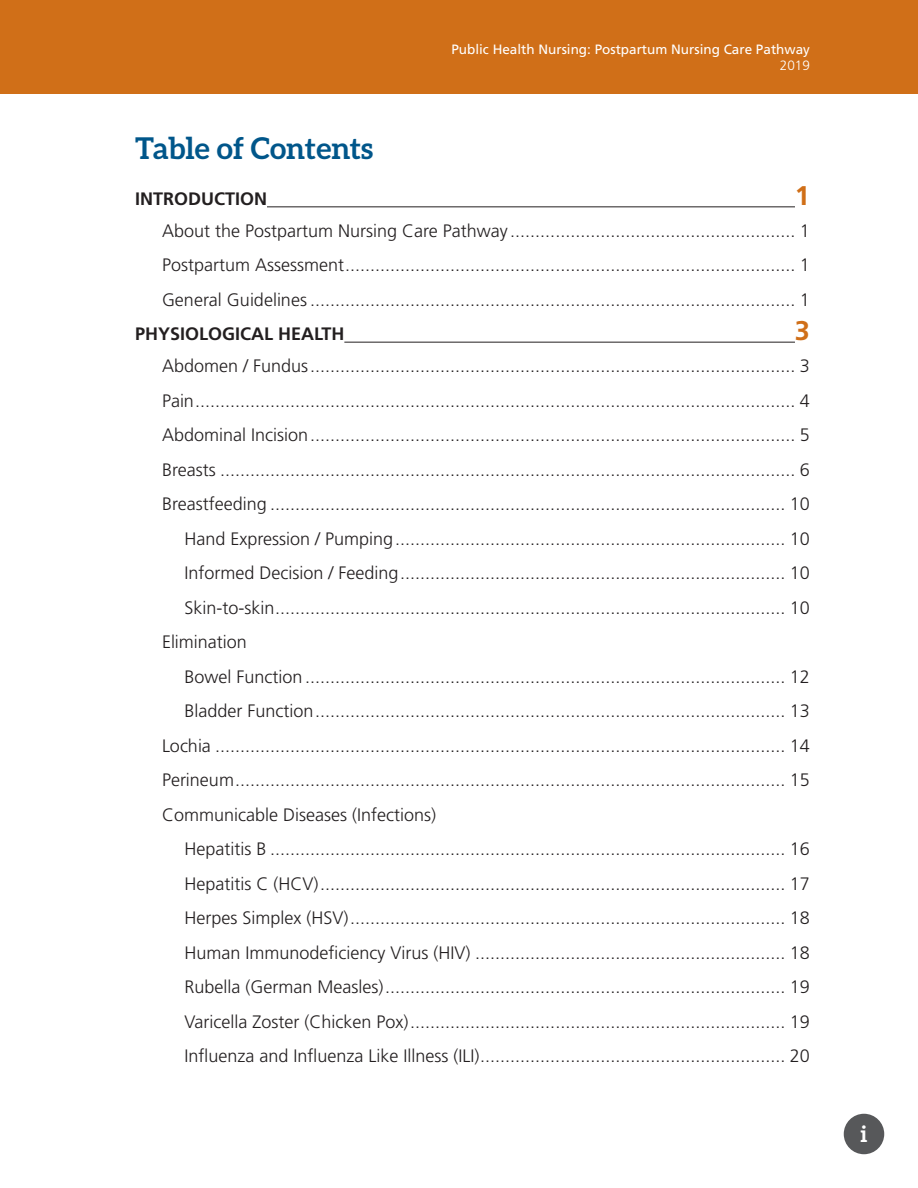
<style>
.page{position:relative;width:918px;height:1188px;background:#fff}
.page>*{position:absolute;margin:0;border:0;box-sizing:border-box;transform-origin:0 0}
.title_H1{font:700 30px "Aleo";color:#00568a}
.t1{font:700 27px "Frutiger LT Std";color:#d06f18}
.t2{font:700 22.5px "Aleo";color:#fff}
.TOC_sub_sub{font:300 18px "Frutiger LT Std";color:#231f20}
.TOC_sub{font:300 18px "Frutiger LT Std";color:#231f20}
.t3{font:700 18px "Frutiger LT Std";color:#231f20}
.t4{font:13.5px "Frutiger LT Std";color:#fff}
.t5{font:300 13.5px "Frutiger LT Std";color:#fff}
</style>
<div class="page">
<hr style="left:267px;top:206px;width:528px;height:1px;background:#231f20">
<hr style="left:344px;top:342px;width:451px;height:1px;background:#231f20">
<div style="left:0;top:0;width:918px;height:94px;background:#d06f18"></div>
<div style="left:844px;top:1114px;width:40px;height:40px;background:#57585a;border-radius:50%"></div>
<p class="t4" style="left:451px;top:42px;width:360px">Public Health Nursing: Postpartum Nursing Care Pathway</p>
<p class="t5" style="left:780px;top:58px;width:32px">2019</p>
<h1 class="title_H1" style="left:135px;top:131px;width:240px">Table of Contents</h1>
<p class="t3" style="left:135px;top:188px;width:134px">INTRODUCTION</p>
<p class="t1" style="left:795px;top:180px;width:17px">1</p>
<p class="TOC_sub" style="left:162px;top:220px;width:649px">About the Postpartum Nursing Care Pathway ......................................................... 1</p>
<p class="TOC_sub" style="left:162px;top:255px;width:649px">Postpartum Assessment.......................................................................................... 1</p>
<p class="TOC_sub" style="left:162px;top:289px;width:649px">General Guidelines ................................................................................................. 1</p>
<p class="t3" style="left:135px;top:324px;width:211px">PHYSIOLOGICAL HEALTH</p>
<p class="t1" style="left:795px;top:315px;width:17px">3</p>
<p class="TOC_sub" style="left:162px;top:356px;width:649px">Abdomen / Fundus................................................................................................. 3</p>
<p class="TOC_sub" style="left:162px;top:390px;width:649px">Pain........................................................................................................................ 4</p>
<p class="TOC_sub" style="left:162px;top:425px;width:649px">Abdominal Incision................................................................................................. 5</p>
<p class="TOC_sub" style="left:162px;top:459px;width:649px">Breasts ................................................................................................................... 6</p>
<p class="TOC_sub" style="left:162px;top:494px;width:649px">Breastfeeding ....................................................................................................... 10</p>
<p class="TOC_sub_sub" style="left:184px;top:528px;width:627px">Hand Expression / Pumping.............................................................................. 10</p>
<p class="TOC_sub_sub" style="left:184px;top:563px;width:627px">Informed Decision / Feeding............................................................................. 10</p>
<p class="TOC_sub_sub" style="left:184px;top:597px;width:627px">Skin-to-skin...................................................................................................... 10</p>
<p class="TOC_sub" style="left:162px;top:632px;width:86px">Elimination</p>
<p class="TOC_sub_sub" style="left:184px;top:666px;width:627px">Bowel Function ................................................................................................ 12</p>
<p class="TOC_sub_sub" style="left:184px;top:701px;width:627px">Bladder Function.............................................................................................. 13</p>
<p class="TOC_sub" style="left:162px;top:735px;width:649px">Lochia .................................................................................................................. 14</p>
<p class="TOC_sub" style="left:162px;top:770px;width:649px">Perineum.............................................................................................................. 15</p>
<p class="TOC_sub" style="left:162px;top:804px;width:276px">Communicable Diseases (Infections)</p>
<p class="TOC_sub_sub" style="left:184px;top:839px;width:627px">Hepatitis B ....................................................................................................... 16</p>
<p class="TOC_sub_sub" style="left:184px;top:873px;width:627px">Hepatitis C (HCV)............................................................................................. 17</p>
<p class="TOC_sub_sub" style="left:184px;top:908px;width:627px">Herpes Simplex (HSV)....................................................................................... 18</p>
<p class="TOC_sub_sub" style="left:184px;top:942px;width:627px">Human Immunodeficiency Virus (HIV) .............................................................. 18</p>
<p class="TOC_sub_sub" style="left:184px;top:977px;width:627px">Rubella (German Measles)................................................................................ 19</p>
<p class="TOC_sub_sub" style="left:184px;top:1011px;width:627px">Varicella Zoster (Chicken Pox)........................................................................... 19</p>
<p class="TOC_sub_sub" style="left:184px;top:1046px;width:627px">Influenza and Influenza Like Illness (ILI)............................................................. 20</p>
<p class="t2" style="left:861px;top:1120px;width:8px">i</p>
</div>
